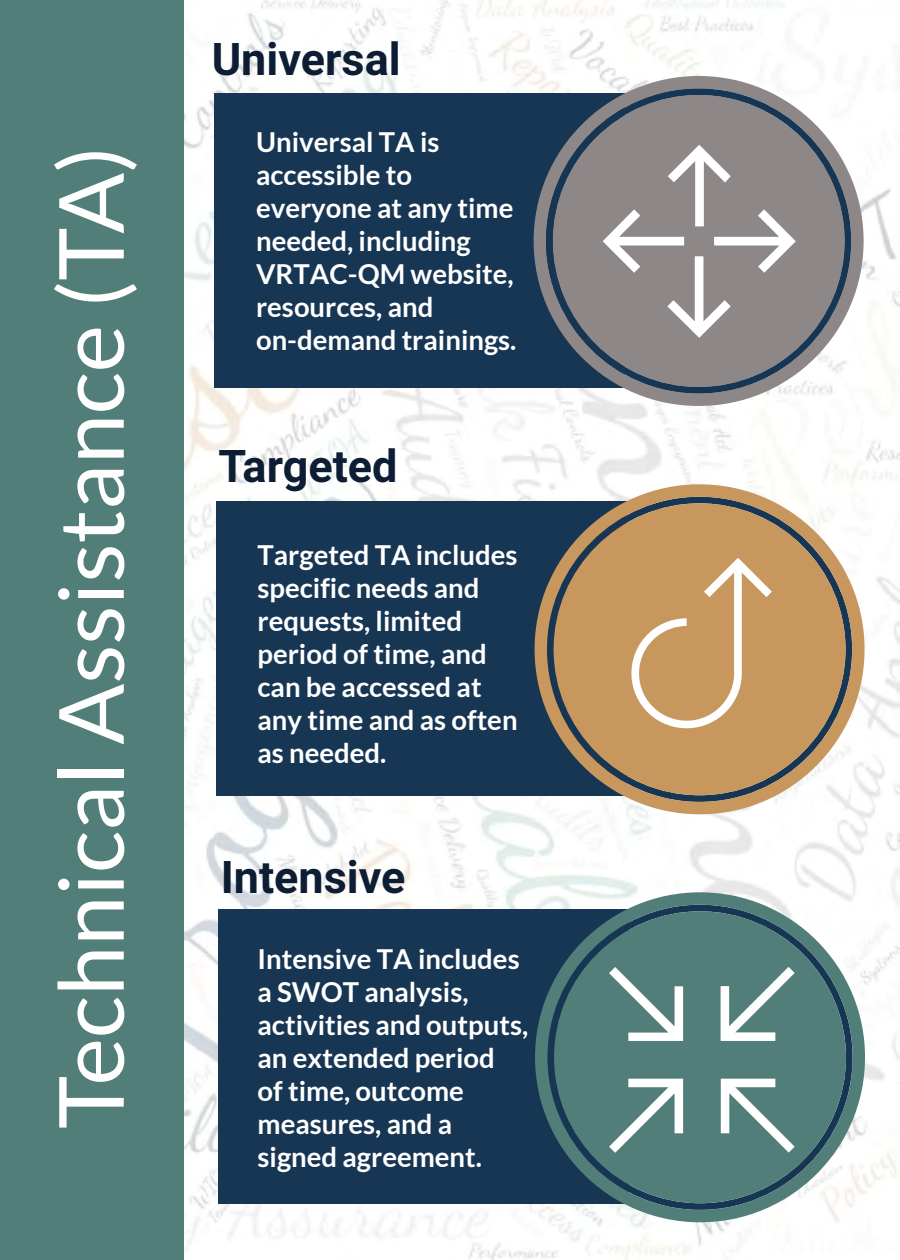
<style>
.page{position:relative;width:900px;height:1260px;background:#fff}
.page>*{position:absolute;margin:0;border:0;box-sizing:border-box;transform-origin:0 0}
.t1{font:90px "Lato";color:#fff}
.t2{font:700 45px "Roboto";color:#0d1d34}
.t3{font:700 27.5px/33px "Lato";color:#fff}
</style>
<div class="page">
<img style="left:184px;top:0;width:716px;height:1260px">
<div style="left:0;top:0;width:184px;height:1260px;background:#527e79"></div>
<div style="left:216px;top:502px;width:411px;height:294px;background:#173654"></div>
<div style="left:218px;top:909px;width:411px;height:295px;background:#173654"></div>
<div style="left:214px;top:94px;width:411px;height:294px;background:#173654"></div>
<svg style="left:534px;top:76px;width:330px;height:330px"></svg>
<svg style="left:546px;top:88px;width:305px;height:306px;fill:#8d8887"></svg>
<svg style="left:603px;top:145px;width:193px;height:193px;background:#9c9897"></svg>
<svg style="left:535px;top:484px;width:330px;height:330px;fill:#c7975e"></svg>
<svg style="left:631px;top:558px;width:141px;height:170px;background:#cea574"></svg>
<svg style="left:535px;top:892px;width:330px;height:330px;fill:#527e79"></svg>
<svg style="left:609px;top:967px;width:186px;height:186px"></svg>
<h1 class="t1" style="left:41px;top:1129px;width:985px;rotate:-90deg">Technical Assistance (TA)</h1>
<h2 class="t2" style="left:212px;top:33px;width:191px">Universal</h2>
<p class="t3" style="left:256px;top:125px;width:262px">Universal TA is accessible to everyone at any time needed, including<br>VRTAC-QM website, resources, and on-demand trainings.</p>
<h2 class="t2" style="left:219px;top:440px;width:180px">Targeted</h2>
<p class="t3" style="left:258px;top:539px;width:262px">Targeted TA includes specific needs and requests, limited period of time, and can be accessed at any time and as often as needed.</p>
<h2 class="t2" style="left:221px;top:851px;width:186px">Intensive</h2>
<p class="t3" style="left:258px;top:942px;width:272px">Intensive TA includes a SWOT analysis, activities and outputs, an extended period<br>of time, outcome measures, and a signed agreement.</p>
</div>
